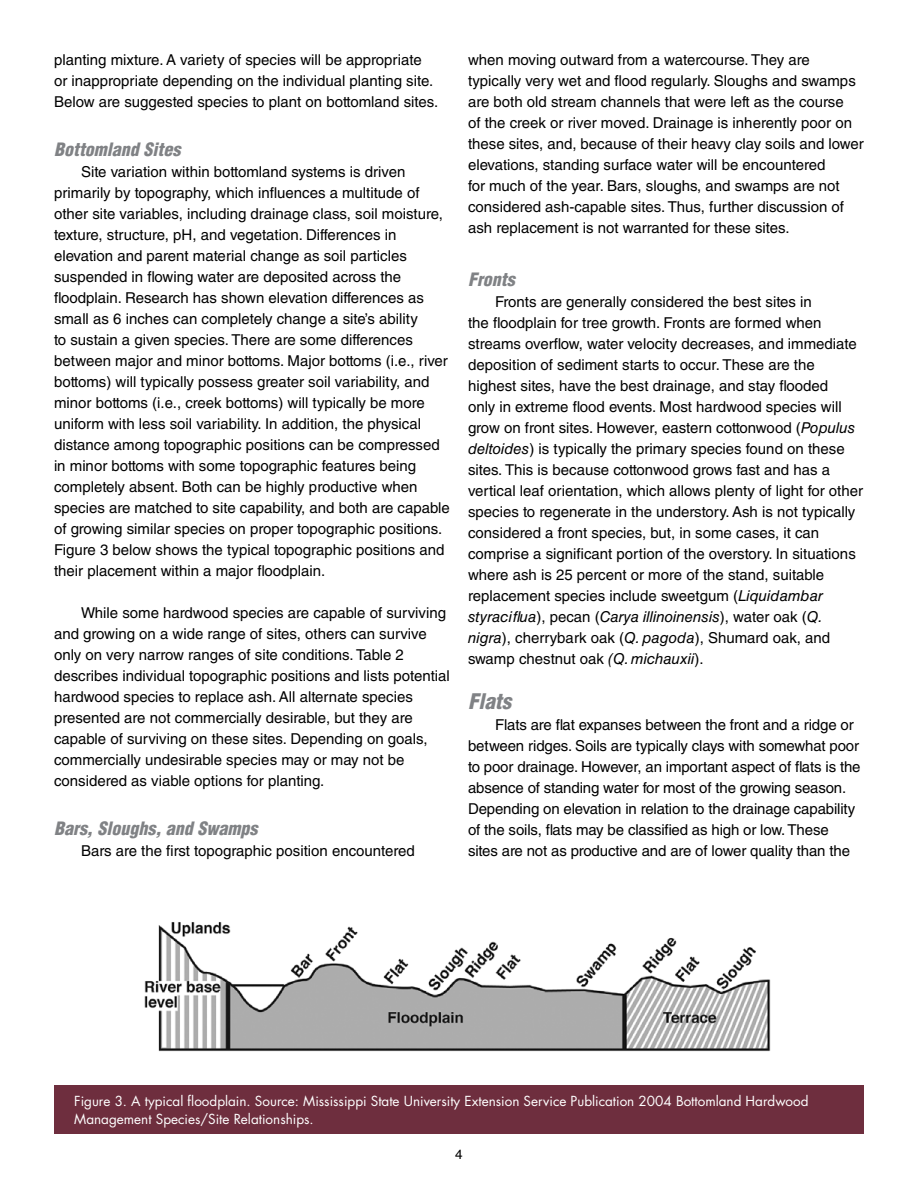
<style>
.page{position:relative;width:918px;height:1188px;background:#fff}
.page>*{position:absolute;margin:0;border:0;box-sizing:border-box;transform-origin:0 0}
.t1{font:italic 900 condensed 21px "Helvetica LT Std";color:#808285}
.t2{font:italic 900 condensed 18px "Helvetica LT Std";color:#808285}
.body_text{font:15px/21px "Helvetica LT Std";color:#000}
.t3{font:13.5px/18px "Futura Std";color:#fff}
.t4{font:13.5px "Helvetica";color:#000}
.s1{font-style:italic}
</style>
<div class="page">
<div style="left:54px;top:1086px;width:810px;height:48px;background:#6e2e3e"></div>
<img style="left:144px;top:922px;width:627px;height:130px">
<p class="body_text" style="left:54px;top:49px;width:386px">planting mixture. A variety of species will be appropriate or inappropriate depending on the individual planting site.<br>Below are suggested species to plant on bottomland sites.</p>
<h3 class="t2" style="left:54px;top:138px;width:128px">Bottomland Sites</h3>
<p class="body_text" style="left:54px;top:161px;width:397px;text-indent:27px">Site variation within bottomland systems is driven primarily by topography, which influences a multitude of other site variables, including drainage class, soil moisture, texture, structure, pH, and vegetation. Differences in elevation and parent material change as soil particles suspended in flowing water are deposited across the floodplain. Research has shown elevation differences as small as 6 inches can completely change a site’s ability<br>to sustain a given species. There are some differences between major and minor bottoms. Major bottoms (i.e., river bottoms) will typically possess greater soil variability, and minor bottoms (i.e., creek bottoms) will typically be more uniform with less soil variability. In addition, the physical distance among topographic positions can be compressed in minor bottoms with some topographic features being completely absent. Both can be highly productive when species are matched to site capability, and both are capable of growing similar species on proper topographic positions.<br>Figure 3 below shows the typical topographic positions and their placement within a major floodplain.</p>
<p class="body_text" style="left:54px;top:602px;width:397px;text-indent:27px">While some hardwood species are capable of surviving and growing on a wide range of sites, others can survive only on very narrow ranges of site conditions. Table 2 describes individual topographic positions and lists potential hardwood species to replace ash. All alternate species presented are not commercially desirable, but they are capable of surviving on these sites. Depending on goals, commercially undesirable species may or may not be considered as viable options for planting.</p>
<h3 class="t2" style="left:54px;top:817px;width:205px">Bars, Sloughs, and Swamps</h3>
<p class="body_text" style="left:81px;top:841px;width:335px">Bars are the first topographic position encountered</p>
<p class="body_text" style="left:468px;top:49px;width:397px">when moving outward from a watercourse. They are typically very wet and flood regularly. Sloughs and swamps are both old stream channels that were left as the course<br>of the creek or river moved. Drainage is inherently poor on these sites, and, because of their heavy clay soils and lower elevations, standing surface water will be encountered<br>for much of the year. Bars, sloughs, and swamps are not considered ash-capable sites. Thus, further discussion of ash replacement is not warranted for these sites.</p>
<h3 class="t2" style="left:468px;top:268px;width:48px">Fronts</h3>
<p class="body_text" style="left:468px;top:291px;width:397px;text-indent:27px">Fronts are generally considered the best sites in<br>the floodplain for tree growth. Fronts are formed when streams overflow, water velocity decreases, and immediate deposition of sediment starts to occur. These are the highest sites, have the best drainage, and stay flooded<br>only in extreme flood events. Most hardwood species will grow on front sites. However, eastern cottonwood (<span class="s1">Populus deltoides</span>) is typically the primary species found on these sites. This is because cottonwood grows fast and has a vertical leaf orientation, which allows plenty of light for other species to regenerate in the understory. Ash is not typically considered a front species, but, in some cases, it can comprise a significant portion of the overstory. In situations where ash is 25 percent or more of the stand, suitable replacement species include sweetgum (<span class="s1">Liquidambar styraciflua</span>), pecan (<span class="s1">Carya illinoinensis</span>), water oak (<span class="s1">Q. nigra</span>), cherrybark oak (<span class="s1">Q. pagoda</span>), Shumard oak, and swamp chestnut oak <span class="s1">(Q. michauxii</span>).</p>
<h3 class="t1" style="left:468px;top:688px;width:45px">Flats</h3>
<p class="body_text" style="left:468px;top:714px;width:394px;text-indent:27px">Flats are flat expanses between the front and a ridge or between ridges. Soils are typically clays with somewhat poor to poor drainage. However, an important aspect of flats is the absence of standing water for most of the growing season.<br>Depending on elevation in relation to the drainage capability of the soils, flats may be classified as high or low. These sites are not as productive and are of lower quality than the</p>
<p class="t3" style="left:74px;top:1093px;width:736px">Figure 3. A typical floodplain. Source: Mississippi State University Extension Service Publication 2004 Bottomland Hardwood<br>Management Species/Site Relationships.</p>
<p class="t4" style="left:455px;top:1144px;width:9px">4</p>
</div>
